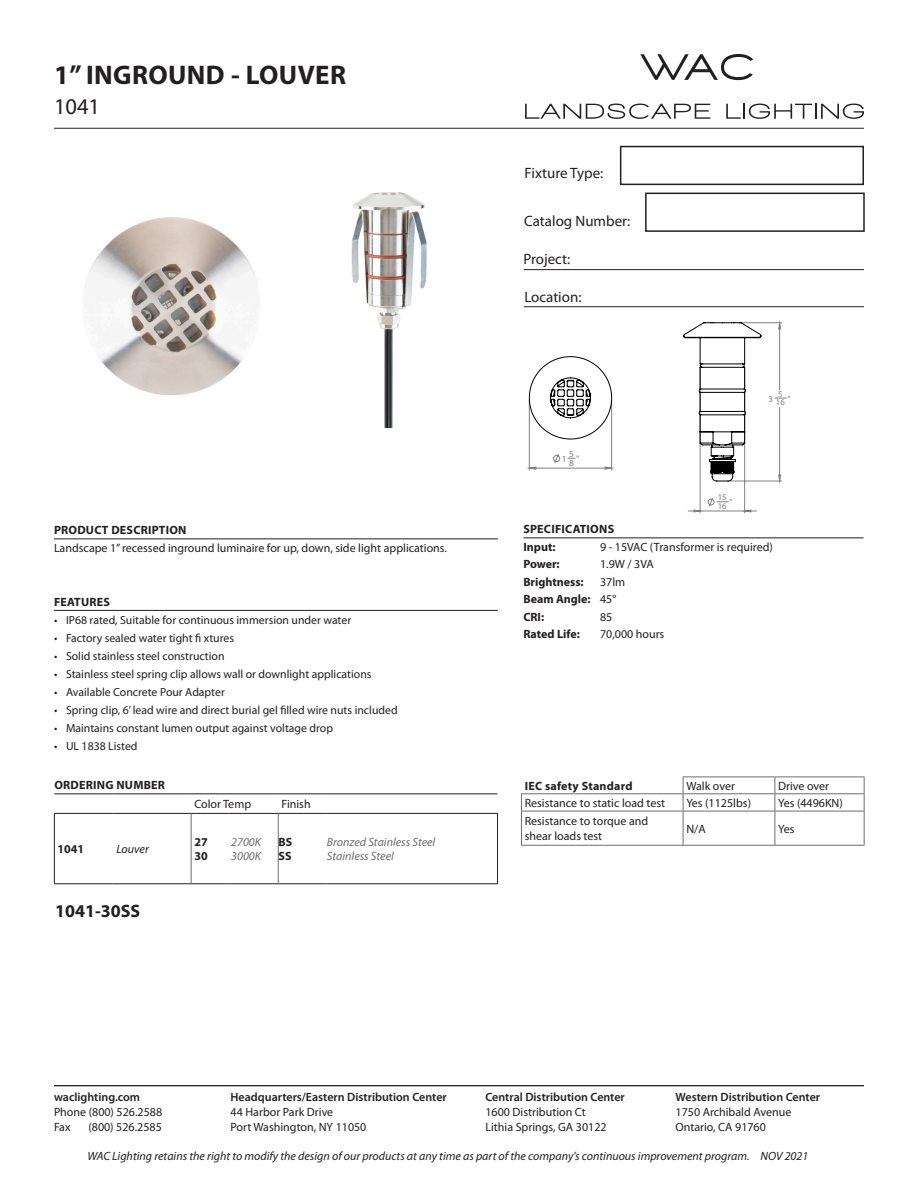
<style>
.page{position:relative;width:918px;height:1188px;background:#fff}
.page>*{position:absolute;margin:0;border:0;box-sizing:border-box;transform-origin:0 0}
.t1{font:700 27px "Myriad Pro";letter-spacing:.015em;color:#231f20}
.t2{font:22.5px "Myriad Pro";color:#231f20}
.t3{font:700 18px "Myriad Pro";color:#231f20}
.t4{font:15px "Myriad Pro";color:#231f20}
.t5{font:12px/15px "Myriad Pro";color:#231f20}
.t6{font:italic 12px "Myriad Pro";color:#231f20}
.t7{font:600 12px "Myriad Pro";color:#231f20}
.t8{font:700 12px "Myriad Pro";letter-spacing:.02em;color:#231f20}
.t9{font:italic 12px "Myriad Pro";color:#6c6d70}
.t10{font:700 12px "Myriad Pro";color:#231f20}
.t11{font:11.7px "Myriad Pro";color:#231f20}
.t12{font:9.3px/7.2px "Myriad Pro";color:#808080}
.t13{font:8.7px/8.7px "Myriad Pro";color:#808080}
</style>
<div class="page">
<hr style="left:54px;top:1085px;width:810px;height:1px;background:#231f20">
<svg style="left:640px;top:54px;width:113px;height:26px"></svg>
<svg style="left:525px;top:104px;width:185px;height:15px"></svg>
<svg style="left:726px;top:104px;width:138px;height:15px"></svg>
<hr style="left:54px;top:128px;width:810px;height:1px;background:#231f20">
<hr style="left:524px;top:306px;width:340px;height:1px;background:#231f20">
<hr style="left:524px;top:269px;width:340px;height:1px;background:#231f20">
<div style="left:645px;top:193px;width:220px;height:39px;border:2px solid #231f20"></div>
<div style="left:620px;top:146px;width:244px;height:39px;border:2px solid #231f20"></div>
<hr style="left:54px;top:538px;width:444px;height:1px;background:#231f20">
<hr style="left:54px;top:793px;width:59px;height:1px;background:#231f20">
<hr style="left:113px;top:793px;width:78px;height:1px;background:#231f20">
<hr style="left:191px;top:793px;width:37px;height:1px;background:#231f20">
<hr style="left:228px;top:793px;width:50px;height:1px;background:#231f20">
<hr style="left:278px;top:793px;width:49px;height:1px;background:#231f20">
<hr style="left:327px;top:793px;width:171px;height:1px;background:#231f20">
<hr style="left:54px;top:813px;width:59px;height:1px;background:#231f20">
<hr style="left:54px;top:814px;width:1px;height:69px;background:#231f20">
<hr style="left:113px;top:813px;width:78px;height:1px;background:#231f20">
<hr style="left:191px;top:813px;width:37px;height:1px;background:#231f20">
<hr style="left:228px;top:813px;width:50px;height:1px;background:#231f20">
<hr style="left:278px;top:813px;width:49px;height:1px;background:#231f20">
<hr style="left:327px;top:813px;width:171px;height:1px;background:#231f20">
<hr style="left:497px;top:814px;width:1px;height:69px;background:#231f20">
<hr style="left:54px;top:883px;width:59px;height:1px;background:#231f20">
<hr style="left:113px;top:883px;width:78px;height:1px;background:#231f20">
<hr style="left:191px;top:883px;width:37px;height:1px;background:#231f20">
<hr style="left:228px;top:883px;width:50px;height:1px;background:#231f20">
<hr style="left:278px;top:883px;width:49px;height:1px;background:#231f20">
<hr style="left:327px;top:883px;width:171px;height:1px;background:#231f20">
<hr style="left:191px;top:814px;width:1px;height:69px;background:#6c6d70">
<hr style="left:278px;top:814px;width:1px;height:69px;background:#6c6d70">
<hr style="left:683px;top:777px;width:92px;height:1px;background:#6c6d70">
<hr style="left:775px;top:777px;width:90px;height:1px;background:#6c6d70">
<hr style="left:521px;top:793px;width:162px;height:1px;background:#6c6d70">
<svg style="left:521px;top:794px;width:1px;height:17px"></svg>
<hr style="left:683px;top:793px;width:92px;height:1px;background:#6c6d70">
<svg style="left:683px;top:777px;width:1px;height:34px"></svg>
<hr style="left:775px;top:793px;width:90px;height:1px;background:#6c6d70">
<svg style="left:775px;top:777px;width:1px;height:34px"></svg>
<svg style="left:864px;top:777px;width:1px;height:34px"></svg>
<hr style="left:521px;top:811px;width:162px;height:1px;background:#6c6d70">
<hr style="left:521px;top:811px;width:1px;height:34px;background:#6c6d70">
<hr style="left:683px;top:811px;width:92px;height:1px;background:#6c6d70">
<hr style="left:683px;top:811px;width:1px;height:34px;background:#6c6d70">
<hr style="left:775px;top:811px;width:90px;height:1px;background:#6c6d70">
<hr style="left:775px;top:811px;width:1px;height:34px;background:#6c6d70">
<hr style="left:864px;top:811px;width:1px;height:34px;background:#6c6d70">
<hr style="left:521px;top:845px;width:162px;height:1px;background:#6c6d70">
<hr style="left:683px;top:845px;width:92px;height:1px;background:#6c6d70">
<hr style="left:775px;top:845px;width:90px;height:1px;background:#6c6d70">
<hr style="left:54px;top:610px;width:444px;height:1px;background:#231f20">
<hr style="left:523px;top:537px;width:77px;height:1px;background:#231f20">
<hr style="left:600px;top:537px;width:264px;height:1px;background:#231f20">
<img style="left:85px;top:217px;width:172px;height:179px">
<img style="left:351px;top:192px;width:76px;height:236px">
<hr style="left:611px;top:400px;width:1px;height:70px;background:#808080">
<hr style="left:529px;top:400px;width:1px;height:70px;background:#808080">
<svg style="left:529px;top:454px;width:83px;height:16px"></svg>
<svg style="left:529px;top:356px;width:83px;height:84px"></svg>
<hr style="left:744px;top:366px;width:1px;height:147px;background:#808080">
<hr style="left:700px;top:366px;width:1px;height:147px;background:#808080">
<svg style="left:683px;top:322px;width:104px;height:190px"></svg>
<p class="t1" style="left:54px;top:57px;width:294px">1” INGROUND - LOUVER</p>
<p class="t2" style="left:54px;top:93px;width:48px">1041</p>
<p class="t8" style="left:54px;top:522px;width:134px">PRODUCT DESCRIPTION</p>
<p class="t5" style="left:54px;top:540px;width:395px">Landscape 1” recessed inground luminaire for up, down, side light applications.</p>
<p class="t8" style="left:54px;top:594px;width:58px">FEATURES</p>
<p class="t11" style="left:54px;top:613px;width:299px">• IP68 rated, Suitable for continuous immersion under water</p>
<p class="t11" style="left:54px;top:631px;width:182px">• Factory sealed water tight fi xtures</p>
<p class="t11" style="left:54px;top:649px;width:172px">• Solid stainless steel construction</p>
<p class="t11" style="left:54px;top:667px;width:319px">• Stainless steel spring clip allows wall or downlight applications</p>
<p class="t11" style="left:54px;top:685px;width:172px">• Available Concrete Pour Adapter</p>
<p class="t11" style="left:54px;top:703px;width:345px">• Spring clip, 6’ lead wire and direct burial gel filled wire nuts included</p>
<p class="t11" style="left:54px;top:721px;width:281px">• Maintains constant lumen output against voltage drop</p>
<p class="t11" style="left:54px;top:739px;width:85px">• UL 1838 Listed</p>
<p class="t8" style="left:54px;top:777px;width:112px">ORDERING NUMBER</p>
<p class="t8" style="left:58px;top:841px;width:28px">1041</p>
<p class="t6" style="left:117px;top:843px;width:34px">Louver</p>
<p class="t3" style="left:55px;top:900px;width:87px">1041-30SS</p>
<p class="t5" style="left:194px;top:796px;width:58px">Color Temp</p>
<p class="t5" style="left:282px;top:796px;width:31px">Finish</p>
<p class="t8" style="left:194px;top:834px;width:15px">27</p>
<p class="t8" style="left:194px;top:848px;width:15px">30</p>
<p class="t9" style="left:231px;top:835px;width:31px">2700K</p>
<p class="t9" style="left:231px;top:850px;width:31px">3000K</p>
<p class="t8" style="left:279px;top:834px;width:15px">BS</p>
<p class="t8" style="left:279px;top:848px;width:14px">SS</p>
<p class="t9" style="left:327px;top:835px;width:110px">Bronzed Stainless Steel</p>
<p class="t9" style="left:327px;top:850px;width:69px">Stainless Steel</p>
<p class="t4" style="left:525px;top:163px;width:80px">Fixture Type:</p>
<p class="t4" style="left:524px;top:211px;width:108px">Catalog Number:</p>
<p class="t4" style="left:523px;top:249px;width:48px">Project:</p>
<p class="t4" style="left:524px;top:288px;width:59px">Location:</p>
<p class="t12" style="left:562px;top:455px;width:6px">1</p>
<p class="t12" style="left:569px;top:450px;width:12px">5<br>8 "</p>
<p class="t13" style="left:718px;top:493px;width:16px">15<br>16 "</p>
<p class="t13" style="left:769px;top:394px;width:6px">3</p>
<p class="t13" style="left:776px;top:389px;width:16px">5<br>16 "</p>
<p class="t8" style="left:523px;top:522px;width:92px">SPECIFICATIONS</p>
<p class="t8" style="left:523px;top:539px;width:34px">Input:</p>
<p class="t5" style="left:600px;top:540px;width:174px">9 - 15VAC (Transformer is required)</p>
<p class="t8" style="left:523px;top:557px;width:38px">Power:</p>
<p class="t5" style="left:600px;top:557px;width:55px">1.9W / 3VA</p>
<p class="t10" style="left:523px;top:574px;width:62px">Brightness:</p>
<p class="t5" style="left:600px;top:574px;width:27px">37lm</p>
<p class="t10" style="left:523px;top:591px;width:69px">Beam Angle:</p>
<p class="t5" style="left:600px;top:591px;width:18px">45°</p>
<p class="t8" style="left:523px;top:609px;width:22px">CRI:</p>
<p class="t5" style="left:600px;top:609px;width:14px">85</p>
<p class="t10" style="left:523px;top:626px;width:58px">Rated Life:</p>
<p class="t5" style="left:600px;top:626px;width:66px">70,000 hours</p>
<p class="t8" style="left:525px;top:778px;width:110px">IEC safety Standard</p>
<p class="t5" style="left:686px;top:778px;width:50px">Walk over</p>
<p class="t5" style="left:778px;top:778px;width:53px">Drive over</p>
<p class="t5" style="left:525px;top:795px;width:142px">Resistance to static load test</p>
<p class="t5" style="left:686px;top:795px;width:66px">Yes (1125lbs)</p>
<p class="t5" style="left:778px;top:795px;width:66px">Yes (4496KN)</p>
<p class="t5" style="left:525px;top:814px;width:125px">Resistance to torque and</p>
<p class="t5" style="left:525px;top:828px;width:79px">shear loads test</p>
<p class="t5" style="left:686px;top:821px;width:21px">N/A</p>
<p class="t5" style="left:778px;top:821px;width:18px">Yes</p>
<p class="t7" style="left:54px;top:1090px;width:88px">waclighting.com</p>
<p class="t5" style="left:54px;top:1105px;width:110px">Phone (800) 526.2588<br>Fax</p>
<p class="t5" style="left:88px;top:1120px;width:75px">(800) 526.2585</p>
<p class="t7" style="left:231px;top:1090px;width:218px">Headquarters/Eastern Distribution Center</p>
<p class="t5" style="left:231px;top:1105px;width:137px">44 Harbor Park Drive<br>Port Washington, NY 11050</p>
<p class="t7" style="left:485px;top:1090px;width:141px">Central Distribution Center</p>
<p class="t5" style="left:485px;top:1105px;width:123px">1600 Distribution Ct<br>Lithia Springs, GA 30122</p>
<p class="t7" style="left:676px;top:1090px;width:146px">Western Distribution Center</p>
<p class="t5" style="left:676px;top:1105px;width:117px">1750 Archibald Avenue<br>Ontario, CA 91760</p>
<p class="t6" style="left:87px;top:1149px;width:722px">WAC Lighting retains the right to modify the design of our products at any time as part of the company’s continuous improvement program. NOV 2021</p>
</div>
